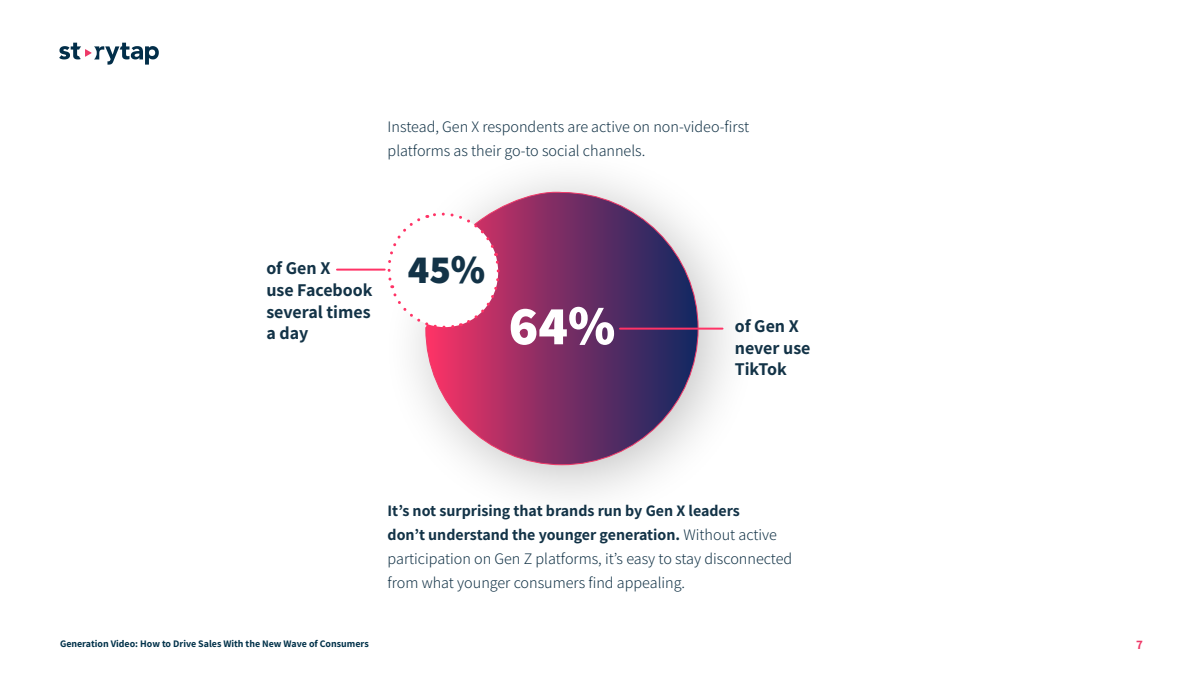
<style>
.page{position:relative;width:1200px;height:700px;background:#fff}
.page>*{position:absolute;margin:0;border:0;box-sizing:border-box;transform-origin:0 0}
.t1{font:800 55px "Assistant";color:#fff}
.t2{font:800 40px "Assistant";color:#133347}
.t3{font:700 18px/21.6px "Assistant";color:#133347}
.t4{font:300 16px/24px "Assistant";color:#133347}
.t5{font:700 13px "Assistant";color:#ee3968}
.t6{font:700 10px "Assistant";color:#003149}
.s1{font-weight:700}
</style>
<div class="page">
<svg style="left:59px;top:43px;width:100px;height:22px"></svg>
<div style="left:380px;top:145px;width:381px;height:383px;background:#000;opacity:.25"></div>
<svg style="left:425px;top:190px;width:274px;height:276px;background:#905782"></svg>
<svg style="left:382px;top:208px;width:123px;height:126px"></svg>
<hr style="left:620px;top:328px;width:103px;height:2px;background:#f36">
<hr style="left:337px;top:269px;width:48px;height:2px;background:#f36">
<p class="t4" style="left:388px;top:114px;width:363px">Instead, Gen X respondents are active on non-video-first platforms as their go-to social channels.</p>
<p class="t3" style="left:266px;top:257px;width:108px">of Gen X<br>use Facebook several times a day</p>
<h2 class="t2" style="left:408px;top:242px;width:79px">45%</h2>
<h1 class="t1" style="left:509px;top:288px;width:108px">64%</h1>
<p class="t3" style="left:735px;top:314px;width:77px">of Gen X never use<br>TikTok</p>
<p class="t4" style="left:388px;top:498px;width:406px"><span class="s1">It’s not surprising that brands run by Gen X leaders<br>don’t understand the younger generation.</span> Without active participation on Gen Z platforms, it’s easy to stay disconnected from what younger consumers find appealing.</p>
<p class="t6" style="left:60px;top:637px;width:310px">Generation Video: How to Drive Sales With the New Wave of Consumers</p>
<p class="t5" style="left:1136px;top:636px;width:8px">7</p>
</div>
